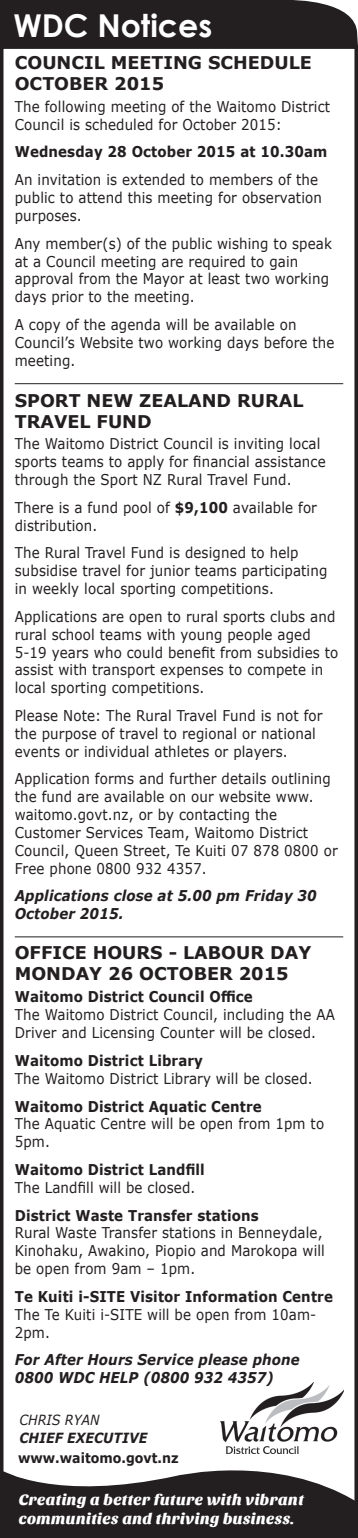
<style>
.page{position:relative;width:358px;height:1538px;background:#fff}
.page>*{position:absolute;margin:0;border:0;box-sizing:border-box;transform-origin:0 0}
.t1{font:700 31.5px "Century Gothic";color:#fff}
.t2{font:700 17.5px/21px "Verdana";color:#231f20}
.t3{font:15.75px/18.9px "Sansita One";letter-spacing:.01em;color:#fff}
.t4{font:14.88px/17.8px "Verdana";letter-spacing:.01em;color:#231f20;scale:.9 1}
.t5{font:700 14.88px "Verdana";letter-spacing:.01em;color:#231f20;scale:.9 1}
.t6{font:italic 700 14.88px/17.8px "Verdana";letter-spacing:.01em;color:#231f20;scale:.9 1}
.t7{font:700 14px "Verdana";color:#231f20;scale:.9 1}
.t8{font:italic 700 14px "Verdana";color:#231f20;scale:.9 1}
.t9{font:italic 14px "Verdana";color:#231f20;scale:.9 1}
.s1{font-weight:700}
</style>
<div class="page">
<div style="left:0;top:45px;width:357px;height:1493px;border:4px solid #231f20"></div>
<img style="left:220px;top:1383px;width:123px;height:69px">
<div style="left:0;top:0;width:357px;height:47px;background:#231f20"></div>
<svg style="left:0;top:1452px;width:357px;height:86px;fill:#231f20"></svg>
<hr style="left:15px;top:936px;width:327px;height:1px;background:#231f20">
<hr style="left:15px;top:383px;width:327px;height:1px;background:#231f20">
<h1 class="t1" style="left:13px;top:1px;width:200px">WDC Notices</h1>
<p class="t2" style="left:15px;top:52px;width:298px">COUNCIL MEETING SCHEDULE<br>OCTOBER 2015</p>
<p class="t4" style="left:15px;top:97px;width:351px">The following meeting of the Waitomo District<br>Council is scheduled for October 2015:</p>
<p class="t5" style="left:15px;top:142px;width:348px">Wednesday 28 October 2015 at 10.30am</p>
<p class="t4" style="left:15px;top:171px;width:342px">An invitation is extended to members of the public to attend this meeting for observation purposes.</p>
<p class="t4" style="left:15px;top:234px;width:353px">Any member(s) of the public wishing to speak at a Council meeting are required to gain approval from the Mayor at least two working days prior to the meeting.</p>
<p class="t4" style="left:15px;top:316px;width:356px">A copy of the agenda will be available on<br>Council’s Website two working days before the meeting.</p>
<p class="t2" style="left:15px;top:389px;width:290px">SPORT NEW ZEALAND RURAL<br>TRAVEL FUND</p>
<p class="t4" style="left:15px;top:435px;width:346px">The Waitomo District Council is inviting local sports teams to apply for financial assistance through the Sport NZ Rural Travel Fund.</p>
<p class="t4" style="left:15px;top:498px;width:337px">There is a fund pool of <span class="s1">$9,100</span> available for distribution.</p>
<p class="t4" style="left:15px;top:544px;width:348px">The Rural Travel Fund is designed to help subsidise travel for junior teams participating in weekly local sporting competitions.</p>
<p class="t4" style="left:15px;top:607px;width:360px">Applications are open to rural sports clubs and rural school teams with young people aged 5-19 years who could benefit from subsidies to assist with transport expenses to compete in local sporting competitions.</p>
<p class="t4" style="left:15px;top:706px;width:343px">Please Note: The Rural Travel Fund is not for the purpose of travel to regional or national events or individual athletes or players.</p>
<p class="t4" style="left:15px;top:770px;width:360px">Application forms and further details outlining the fund are available on our website www. waitomo.govt.nz, or by contacting the Customer Services Team, Waitomo District Council, Queen Street, Te Kuiti 07 878 0800 or Free phone 0800 932 4357.</p>
<p class="t6" style="left:15px;top:887px;width:336px">Applications close at 5.00 pm Friday 30<br>October 2015.</p>
<p class="t2" style="left:15px;top:941px;width:297px">OFFICE HOURS - LABOUR DAY<br>MONDAY 26 OCTOBER 2015</p>
<p class="t5" style="left:15px;top:986px;width:265px">Waitomo District Council Office</p>
<p class="t4" style="left:15px;top:1006px;width:356px">The Waitomo District Council, including the AA<br>Driver and Licensing Counter will be closed.</p>
<p class="t5" style="left:15px;top:1050px;width:210px">Waitomo District Library</p>
<p class="t4" style="left:15px;top:1069px;width:332px">The Waitomo District Library will be closed.</p>
<p class="t5" style="left:15px;top:1095px;width:275px">Waitomo District Aquatic Centre</p>
<p class="t4" style="left:15px;top:1115px;width:345px">The Aquatic Centre will be open from 1pm to<br>5pm.</p>
<p class="t5" style="left:15px;top:1159px;width:212px">Waitomo District Landfill</p>
<p class="t4" style="left:15px;top:1178px;width:202px">The Landfill will be closed.</p>
<p class="t5" style="left:15px;top:1204px;width:272px">District Waste Transfer stations</p>
<p class="t4" style="left:15px;top:1224px;width:345px">Rural Waste Transfer stations in Benneydale,<br>Kinohaku, Awakino, Piopio and Marokopa will be open from 9am – 1pm.</p>
<p class="t5" style="left:15px;top:1286px;width:354px">Te Kuiti i-SITE Visitor Information Centre</p>
<p class="t4" style="left:15px;top:1305px;width:336px">The Te Kuiti i-SITE will be open from 10am-<br>2pm.</p>
<p class="t6" style="left:15px;top:1351px;width:318px">For After Hours Service please phone<br>0800 WDC HELP (0800 932 4357)</p>
<p class="t9" style="left:19px;top:1410px;width:90px">CHRIS RYAN</p>
<p class="t8" style="left:19px;top:1427px;width:143px">CHIEF EXECUTIVE</p>
<p class="t7" style="left:18px;top:1448px;width:179px">www.waitomo.govt.nz</p>
<p class="t3" style="left:19px;top:1490px;width:286px">Creating a better future with vibrant communities and thriving business.</p>
</div>
